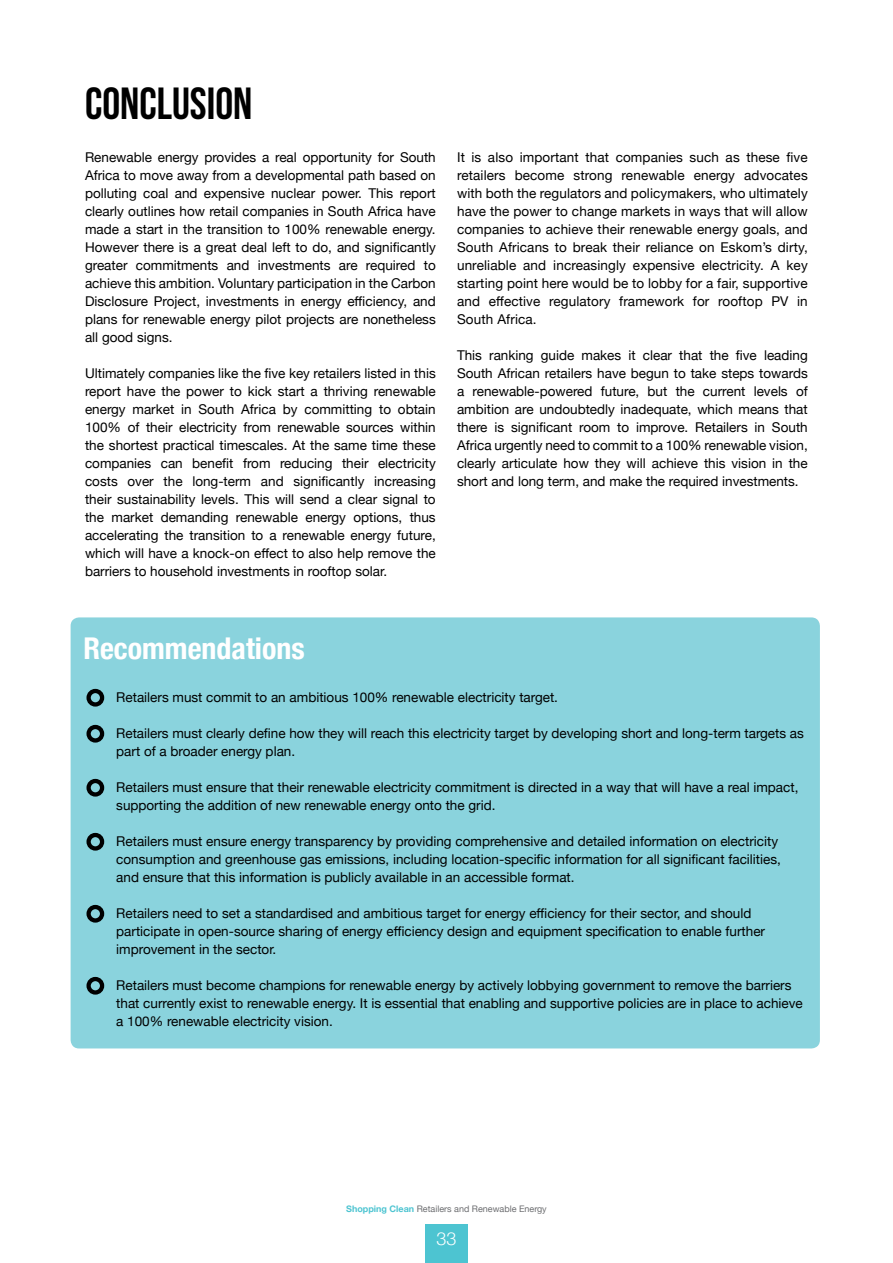
<style>
.page{position:relative;width:893px;height:1263px;background:#fff}
.page>*{position:absolute;margin:0;border:0;box-sizing:border-box;transform-origin:0 0}
.t1{font:45px "Bebas Neue";color:#000}
.t2{font:700 condensed 30px "Helvetica Neue";color:#fff}
.t3{font:300 18px "Helvetica Neue";color:#fff}
.t4{font:13.5px/18px "Helvetica Neue";color:#000}
.t5{font:9px "Helvetica Neue";color:#6d6e71}
.s1{font-weight:700;color:#4dc4d1}
</style>
<div class="page">
<div style="left:71px;top:617px;width:749px;height:431px;background:#8ad3dd;border-radius:9px"></div>
<div style="left:86px;top:689px;width:18px;height:18px;border:4px solid #000;border-radius:50%"></div>
<div style="left:86px;top:725px;width:18px;height:18px;border:4px solid #000;border-radius:50%"></div>
<div style="left:86px;top:779px;width:18px;height:18px;border:4px solid #000;border-radius:50%"></div>
<div style="left:86px;top:833px;width:18px;height:18px;border:4px solid #000;border-radius:50%"></div>
<div style="left:86px;top:905px;width:18px;height:18px;border:4px solid #000;border-radius:50%"></div>
<div style="left:86px;top:977px;width:18px;height:18px;border:4px solid #000;border-radius:50%"></div>
<div style="left:425px;top:1224px;width:43px;height:39px;background:#4dc4d1"></div>
<h1 class="t1" style="left:85px;top:79px;width:169px">CONCLUSION</h1>
<p class="t4" style="left:85px;top:149px;width:352px;text-align:justify">Renewable energy provides a real opportunity for South Africa to move away from a developmental path based on polluting coal and expensive nuclear power. This report clearly outlines how retail companies in South Africa have made a start in the transition to 100% renewable energy.<br>However there is a great deal left to do, and significantly greater commitments and investments are required to achieve this ambition. Voluntary participation in the Carbon Disclosure Project, investments in energy efficiency, and plans for renewable energy pilot projects are nonetheless all good signs.</p>
<p class="t4" style="left:85px;top:365px;width:352px;text-align:justify">Ultimately companies like the five key retailers listed in this report have the power to kick start a thriving renewable energy market in South Africa by committing to obtain 100% of their electricity from renewable sources within the shortest practical timescales. At the same time these companies can benefit from reducing their electricity costs over the long-term and significantly increasing their sustainability levels. This will send a clear signal to the market demanding renewable energy options, thus accelerating the transition to a renewable energy future, which will have a knock-on effect to also help remove the barriers to household investments in rooftop solar.</p>
<p class="t4" style="left:457px;top:149px;width:352px;text-align:justify">It is also important that companies such as these five retailers become strong renewable energy advocates with both the regulators and policymakers, who ultimately have the power to change markets in ways that will allow companies to achieve their renewable energy goals, and South Africans to break their reliance on Eskom’s dirty, unreliable and increasingly expensive electricity. A key starting point here would be to lobby for a fair, supportive and effective regulatory framework for rooftop PV in South Africa.</p>
<p class="t4" style="left:457px;top:347px;width:352px;text-align:justify">This ranking guide makes it clear that the five leading South African retailers have begun to take steps towards a renewable-powered future, but the current levels of ambition are undoubtedly inadequate, which means that there is significant room to improve. Retailers in South Africa urgently need to commit to a 100% renewable vision, clearly articulate how they will achieve this vision in the short and long term, and make the required investments.</p>
<h2 class="t2" style="left:83px;top:623px;width:223px">Recommendations</h2>
<p class="t4" style="left:116px;top:689px;width:443px">Retailers must commit to an ambitious 100% renewable electricity target.</p>
<p class="t4" style="left:116px;top:725px;width:689px">Retailers must clearly define how they will reach this electricity target by developing short and long-term targets as part of a broader energy plan.</p>
<p class="t4" style="left:116px;top:779px;width:684px">Retailers must ensure that their renewable electricity commitment is directed in a way that will have a real impact, supporting the addition of new renewable energy onto the grid.</p>
<p class="t4" style="left:116px;top:833px;width:666px">Retailers must ensure energy transparency by providing comprehensive and detailed information on electricity consumption and greenhouse gas emissions, including location-specific information for all significant facilities, and ensure that this information is publicly available in an accessible format.</p>
<p class="t4" style="left:116px;top:905px;width:650px">Retailers need to set a standardised and ambitious target for energy efficiency for their sector, and should participate in open-source sharing of energy efficiency design and equipment specification to enable further improvement in the sector.</p>
<p class="t4" style="left:116px;top:977px;width:688px">Retailers must become champions for renewable energy by actively lobbying government to remove the barriers that currently exist to renewable energy. It is essential that enabling and supportive policies are in place to achieve a 100% renewable electricity vision.</p>
<p class="t5" style="left:346px;top:1203px;width:202px"><span class="s1">Shopping Clean</span> Retailers and Renewable Energy</p>
<h3 class="t3" style="left:436px;top:1224px;width:22px">33</h3>
</div>
